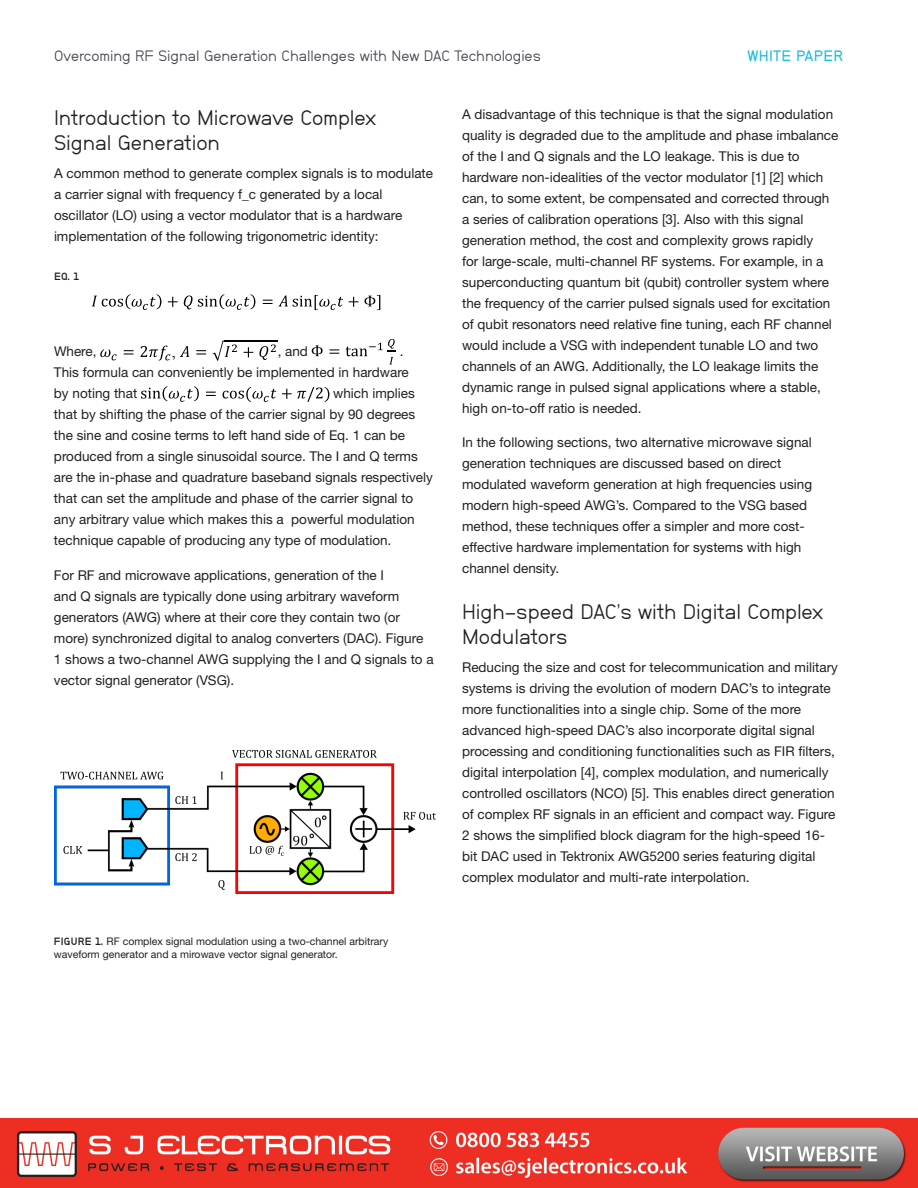
<style>
.page{position:relative;width:918px;height:1188px;background:#fff}
.page>*{position:absolute;margin:0;border:0;box-sizing:border-box;transform-origin:0 0}
.Heading_1{font:21px/25.2px "Neubau Grotesk Nor";letter-spacing:-.005em;color:#231f20}
.t1{font:16.2px "Times New Roman";color:#040503}
.t2{font:15px "Neubau Grotesk Nor";color:#41464e}
.t3{font:15px "Neubau Grotesk Hal";letter-spacing:.02em;color:#1cbfdf}
.Body_-_regular{font:13.5px/21px "Helvetica Neue";color:#231f20}
.t4{font:10.5px/13.5px "Helvetica Neue";color:#231f20}
.t5{font:10.5px "Neubau Grotesk Fet";color:#231f20}
.s1{font-family:"Neubau Grotesk Fet"}
</style>
<div class="page">
<svg style="left:100px;top:349px;width:17px;height:11px"></svg>
<svg style="left:124px;top:346px;width:46px;height:14px"></svg>
<svg style="left:180px;top:346px;width:26px;height:11px"></svg>
<svg style="left:212px;top:341px;width:25px;height:20px"></svg>
<svg style="left:244px;top:344px;width:32px;height:16px"></svg>
<hr style="left:224px;top:341px;width:54px;height:1px;background:#040503">
<svg style="left:312px;top:339px;width:84px;height:25px"></svg>
<svg style="left:141px;top:386px;width:58px;height:16px"></svg>
<svg style="left:206px;top:387px;width:123px;height:15px"></svg>
<img style="left:54px;top:751px;width:381px;height:143px">
<svg style="left:92px;top:294px;width:69px;height:16px"></svg>
<svg style="left:168px;top:294px;width:87px;height:16px"></svg>
<svg style="left:263px;top:295px;width:117px;height:15px"></svg>
<img style="left:0;top:1118px;width:918px;height:70px">
<p class="t2" style="left:54px;top:47px;width:488px">Overcoming RF Signal Generation Challenges with New DAC Technologies</p>
<p class="t3" style="left:747px;top:46px;width:97px">WHITE PAPER</p>
<p class="Heading_1" style="left:54px;top:105px;width:323px">Introduction to Microwave Complex<br>Signal Generation</p>
<p class="Body_-_regular" style="left:54px;top:162px;width:381px">A common method to generate complex signals is to modulate a carrier signal with frequency f_c generated by a local oscillator (LO) using a vector modulator that is a hardware implementation of the following trigonometric identity:</p>
<p class="t5" style="left:54px;top:270px;width:27px">EQ. 1</p>
<p class="Body_-_regular" style="left:54px;top:341px;width:44px">Where,</p>
<p class="t1" style="left:172px;top:341px;width:6px">,</p>
<p class="Body_-_regular" style="left:278px;top:341px;width:32px">, and</p>
<p class="Body_-_regular" style="left:54px;top:341px;width:356px;text-indent:346px">.<br>This formula can conveniently be implemented in hardware by noting that</p>
<p class="Body_-_regular" style="left:54px;top:383px;width:380px;text-indent:279px">which implies that by shifting the phase of the carrier signal by 90 degrees the sine and cosine terms to left hand side of Eq. 1 can be produced from a single sinusoidal source. The I and Q terms are the in-phase and quadrature baseband signals respectively that can set the amplitude and phase of the carrier signal to any arbitrary value which makes this a powerful modulation technique capable of producing any type of modulation.</p>
<p class="Body_-_regular" style="left:54px;top:564px;width:381px">For RF and microwave applications, generation of the I<br>and Q signals are typically done using arbitrary waveform generators (AWG) where at their core they contain two (or more) synchronized digital to analog converters (DAC). Figure 1 shows a two-channel AWG supplying the I and Q signals to a vector signal generator (VSG).</p>
<p class="t4" style="left:54px;top:934px;width:336px"><span class="s1">FIGURE 1.</span> RF complex signal modulation using a two-channel arbitrary waveform generator and a mirowave vector signal generator.</p>
<p class="Body_-_regular" style="left:462px;top:103px;width:378px">A disadvantage of this technique is that the signal modulation quality is degraded due to the amplitude and phase imbalance of the I and Q signals and the LO leakage. This is due to hardware non-idealities of the vector modulator [1] [2] which can, to some extent, be compensated and corrected through a series of calibration operations [3]. Also with this signal generation method, the cost and complexity grows rapidly<br>for large-scale, multi-channel RF systems. For example, in a superconducting quantum bit (qubit) controller system where the frequency of the carrier pulsed signals used for excitation of qubit resonators need relative fine tuning, each RF channel would include a VSG with independent tunable LO and two channels of an AWG. Additionally, the LO leakage limits the dynamic range in pulsed signal applications where a stable, high on-to-off ratio is needed.</p>
<p class="Body_-_regular" style="left:462px;top:432px;width:352px">In the following sections, two alternative microwave signal generation techniques are discussed based on direct modulated waveform generation at high frequencies using modern high-speed AWG’s. Compared to the VSG based method, these techniques offer a simpler and more cost&shy;effective hardware implementation for systems with high channel density.</p>
<p class="Heading_1" style="left:462px;top:598px;width:362px">High-speed DAC’s with Digital Complex<br>Modulators</p>
<p class="Body_-_regular" style="left:462px;top:656px;width:377px">Reducing the size and cost for telecommunication and military systems is driving the evolution of modern DAC’s to integrate more functionalities into a single chip. Some of the more advanced high-speed DAC’s also incorporate digital signal processing and conditioning functionalities such as FIR filters, digital interpolation [4], complex modulation, and numerically controlled oscillators (NCO) [5]. This enables direct generation of complex RF signals in an efficient and compact way. Figure 2 shows the simplified block diagram for the high-speed 16- bit DAC used in Tektronix AWG5200 series featuring digital complex modulator and multi-rate interpolation.</p>
</div>
